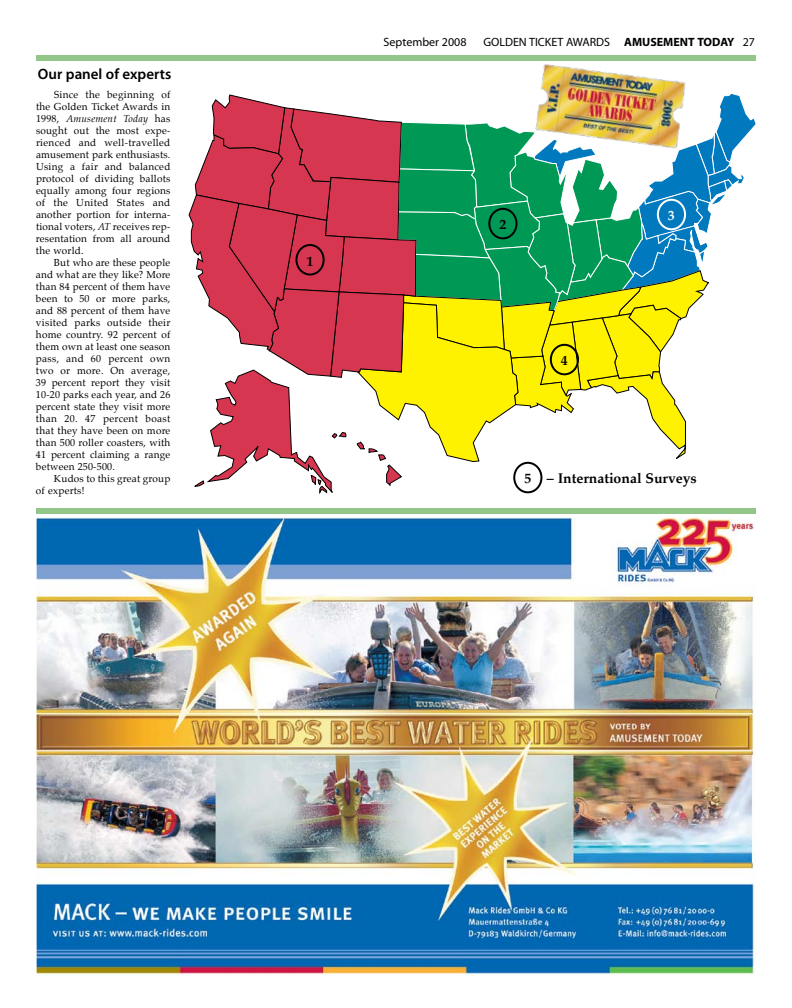
<style>
.page{position:relative;width:792px;height:1008px;background:#fff}
.page>*{position:absolute;margin:0;border:0;box-sizing:border-box;transform-origin:0 0}
.t1{font:600 15px "Myriad Pro";color:#000}
.t2{font:700 14px "Palatino";color:#000}
.t3{font:700 14px "Palatino";color:#fff}
.t4{font:12px "Myriad Pro";color:#000}
.t5{font:10px/12px "Palatino";letter-spacing:.02em;color:#000;text-align:justify}
.s1{font-style:italic}
.s2{font-weight:700}
</style>
<div class="page">
<svg style="left:189px;top:93px;width:567px;height:401px"></svg>
<div style="left:295px;top:244px;width:30px;height:32px;border:2px solid #000;border-radius:50%"></div>
<div style="left:488px;top:208px;width:30px;height:31px;border:2px solid #000;border-radius:50%"></div>
<div style="left:657px;top:199px;width:29px;height:31px;border:2px solid #fff;border-radius:50%"></div>
<div style="left:550px;top:344px;width:29px;height:31px;border:2px solid #000;border-radius:50%"></div>
<div style="left:513px;top:462px;width:29px;height:31px;border:2px solid #000;border-radius:50%"></div>
<div style="left:546px;top:471px;width:154px;height:18px;background:#fff"></div>
<div style="left:36px;top:55px;width:720px;height:5px;background:#93c689"></div>
<img style="left:531px;top:60px;width:159px;height:96px">
<img style="left:36px;top:517px;width:720px;height:459px">
<div style="left:36px;top:508px;width:720px;height:6px;background:#93c689"></div>
<h1 class="t1" style="left:38px;top:64px;width:135px">Our panel of experts</h1>
<p class="t5" style="left:36px;top:90px;width:136px;text-indent:18px">Since the beginning of the Golden Ticket Awards in 1998, <span class="s1">Amusement Today</span> has sought out the most expe&shy;rienced and well-travelled amusement park enthusiasts.<br>Using a fair and balanced protocol of dividing ballots equally among four regions of the United States and another portion for interna&shy;tional voters, <span class="s1">AT</span> receives rep&shy;resentation from all around the world.</p>
<p class="t5" style="left:36px;top:258px;width:136px;text-indent:18px">But who are these people and what are they like? More than 84 percent of them have been to 50 or more parks, and 88 percent of them have visited parks outside their home country. 92 percent of them own at least one season pass, and 60 percent own two or more. On average, 39 percent report they visit 10-20 parks each year, and 26 percent state they visit more than 20. 47 percent boast that they have been on more than 500 roller coasters, with 41 percent claiming a range between 250-500.</p>
<p class="t5" style="left:36px;top:474px;width:136px;text-indent:18px">Kudos to this great group of experts!</p>
<h2 class="t2" style="left:307px;top:252px;width:8px">1</h2>
<p class="t4" style="left:384px;top:35px;width:84px">September 2008</p>
<p class="t4" style="left:483px;top:35px;width:273px">GOLDEN TICKET AWARDS <span class="s2">AMUSEMENT TODAY</span> 27</p>
<h2 class="t2" style="left:499px;top:216px;width:8px">2</h2>
<h2 class="t3" style="left:668px;top:207px;width:8px">3</h2>
<h2 class="t2" style="left:561px;top:352px;width:8px">4</h2>
<h2 class="t2" style="left:524px;top:470px;width:174px">5 – International Surveys</h2>
</div>
